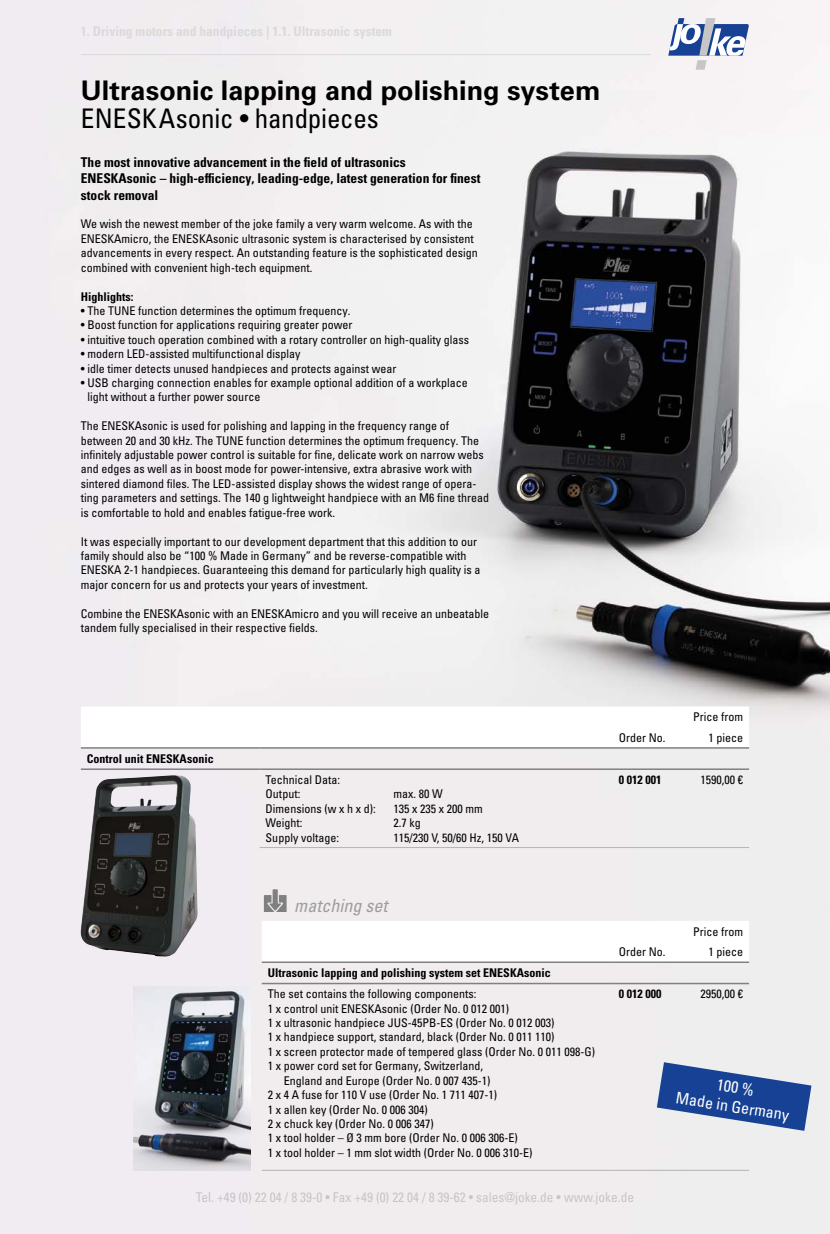
<style>
.page{position:relative;width:830px;height:1234px;background:#fff}
.page>*{position:absolute;margin:0;border:0;box-sizing:border-box;transform-origin:0 0}
.t1{font:700 27px "Univers LT Pro 65";color:#000}
.t2{font:condensed 27px "Univers LT Pro";letter-spacing:-.005em;color:#000}
.t3{font:italic condensed 18px "Univers LT Pro";color:#9d9d9c}
.t4{font:condensed 16.05px/19.4px "Univers LT Pro";color:#fff;text-align:center}
.t5{font:700 condensed 13.5px/16.2px "Univers LT Pro";color:#000}
.t6{font:condensed 13.5px "Univers LT Pro";color:#c6c6c6}
.t7{font:700 condensed 13.5px "Univers LT Pro";color:#dadada}
.t8{font:condensed 12px/14.4px "Univers LT Pro";color:#000}
.t9{font:700 condensed 12px "Univers LT Pro";color:#000}
</style>
<div class="page">
<img style="left:0;top:0;width:829px;height:1233px">
<img style="left:79px;top:775px;width:119px;height:182px">
<img style="left:133px;top:986px;width:117px;height:183px">
<svg style="left:668px;top:18px;width:80px;height:52px"></svg>
<hr style="left:81px;top:54px;width:570px;height:1px;background:#dadada">
<svg style="left:81px;top:706px;width:667px;height:41px"></svg>
<hr style="left:680px;top:847px;width:68px;height:1px;background:#b3b3b3">
<hr style="left:612px;top:847px;width:68px;height:1px;background:#b3b3b3">
<hr style="left:259px;top:847px;width:353px;height:1px;background:#b3b3b3">
<hr style="left:259px;top:768px;width:353px;height:1px;background:#808080">
<hr style="left:612px;top:768px;width:68px;height:1px;background:#808080">
<hr style="left:680px;top:768px;width:68px;height:1px;background:#808080">
<hr style="left:81px;top:768px;width:178px;height:1px;background:#808080">
<hr style="left:680px;top:747px;width:68px;height:1px;background:#808080">
<hr style="left:612px;top:747px;width:68px;height:1px;background:#808080">
<hr style="left:259px;top:747px;width:353px;height:1px;background:#808080">
<hr style="left:81px;top:747px;width:178px;height:1px;background:#808080">
<svg style="left:261px;top:920px;width:487px;height:41px"></svg>
<hr style="left:680px;top:1169px;width:68px;height:1px;background:#b3b3b3">
<hr style="left:612px;top:1169px;width:68px;height:1px;background:#b3b3b3">
<hr style="left:261px;top:1169px;width:351px;height:1px;background:#b3b3b3">
<hr style="left:261px;top:982px;width:351px;height:2px;background:#808080">
<hr style="left:612px;top:982px;width:68px;height:2px;background:#808080">
<hr style="left:680px;top:982px;width:68px;height:2px;background:#808080">
<hr style="left:680px;top:961px;width:68px;height:1px;background:#808080">
<hr style="left:612px;top:961px;width:68px;height:1px;background:#808080">
<hr style="left:261px;top:961px;width:351px;height:1px;background:#808080">
<svg style="left:264px;top:889px;width:22px;height:22px"></svg>
<svg style="left:656px;top:1061px;width:155px;height:69px"></svg>
<p class="t7" style="left:81px;top:23px;width:312px">1. Driving motors and handpieces | 1.1. Ultrasonic system</p>
<h1 class="t1" style="left:81px;top:75px;width:521px">Ultrasonic lapping and polishing system</h1>
<h1 class="t2" style="left:81px;top:101px;width:299px">ENESKAsonic • handpieces</h1>
<p class="t5" style="left:81px;top:154px;width:401px">The most innovative advancement in the field of ultrasonics<br>ENESKAsonic – high-efficiency, leading-edge, latest generation for finest stock removal</p>
<p class="t8" style="left:81px;top:217px;width:398px">We wish the newest member of the joke family a very warm welcome. As with the ENESKAmicro, the ENESKAsonic ultrasonic system is characterised by consistent advancements in every respect. An outstanding feature is the sophisticated design combined with convenient high-tech equipment.</p>
<p class="t9" style="left:81px;top:289px;width:54px">Highlights:</p>
<p class="t8" style="left:81px;top:303px;width:271px">• The TUNE function determines the optimum frequency.</p>
<p class="t8" style="left:81px;top:317px;width:273px">• Boost function for applications requiring greater power</p>
<p class="t8" style="left:81px;top:332px;width:389px">• intuitive touch operation combined with a rotary controller on high-quality glass</p>
<p class="t8" style="left:81px;top:346px;width:221px">• modern LED-assisted multifunctional display</p>
<p class="t8" style="left:81px;top:361px;width:317px">• idle timer detects unused handpieces and protects against wear</p>
<p class="t8" style="left:87px;top:375px;width:381px;text-indent:-7px">• USB charging connection enables for example optional addition of a workplace light without a further power source</p>
<p class="t8" style="left:81px;top:418px;width:409px">The ENESKAsonic is used for polishing and lapping in the frequency range of between 20 and 30 kHz. The TUNE function determines the optimum frequency. The infinitely adjustable power control is suitable for fine, delicate work on narrow webs and edges as well as in boost mode for power-intensive, extra abrasive work with sintered diamond files. The LED-assisted display shows the widest range of opera&shy;ting parameters and settings. The 140 g lightweight handpiece with an M6 fine thread is comfortable to hold and enables fatigue-free work.</p>
<p class="t8" style="left:81px;top:533px;width:401px">It was especially important to our development department that this addition to our family should also be “100 % Made in Germany” and be reverse-compatible with ENESKA 2-1 handpieces. Guaranteeing this demand for particularly high quality is a major concern for us and protects your years of investment.</p>
<p class="t8" style="left:81px;top:605px;width:409px">Combine the ENESKAsonic with an ENESKAmicro and you will receive an unbeatable tandem fully specialised in their respective fields.</p>
<p class="t9" style="left:87px;top:750px;width:128px">Control unit ENESKAsonic</p>
<p class="t8" style="left:265px;top:772px;width:76px">Technical Data:<br>Output:</p>
<p class="t8" style="left:393px;top:786px;width:51px">max. 80 W</p>
<p class="t8" style="left:265px;top:800px;width:111px">Dimensions (w x h x d):</p>
<p class="t8" style="left:393px;top:800px;width:91px">135 x 235 x 200 mm</p>
<p class="t8" style="left:265px;top:815px;width:38px">Weight:</p>
<p class="t8" style="left:393px;top:815px;width:29px">2.7 kg</p>
<p class="t8" style="left:265px;top:829px;width:75px">Supply voltage:</p>
<p class="t8" style="left:393px;top:829px;width:127px">115/230 V, 50/60 Hz, 150 VA</p>
<h2 class="t3" style="left:294px;top:893px;width:94px">matching set</h2>
<p class="t9" style="left:267px;top:965px;width:284px">Ultrasonic lapping and polishing system set ENESKAsonic</p>
<p class="t8" style="left:267px;top:986px;width:210px">The set contains the following components:</p>
<p class="t8" style="left:267px;top:1000px;width:243px">1 x control unit ENESKAsonic (Order No. 0 012 001)</p>
<p class="t8" style="left:267px;top:1015px;width:288px">1 x ultrasonic handpiece JUS-45PB-ES (Order No. 0 012 003)</p>
<p class="t8" style="left:267px;top:1029px;width:288px">1 x handpiece support, standard, black (Order No. 0 011 110)</p>
<p class="t8" style="left:267px;top:1043px;width:329px">1 x screen protector made of tempered glass (Order No. 0 011 098-G)</p>
<p class="t8" style="left:267px;top:1058px;width:217px">1 x power cord set for Germany, Switzerland,</p>
<p class="t8" style="left:283px;top:1072px;width:208px">England and Europe (Order No. 0 007 435-1)</p>
<p class="t8" style="left:267px;top:1087px;width:231px">2 x 4 A fuse for 110 V use (Order No. 1 711 407-1)</p>
<p class="t8" style="left:267px;top:1101px;width:161px">1 x allen key (Order No. 0 006 304)</p>
<p class="t8" style="left:267px;top:1115px;width:167px">2 x chuck key (Order No. 0 006 347)</p>
<p class="t8" style="left:267px;top:1130px;width:251px">1 x tool holder – Ø 3 mm bore (Order No. 0 006 306-E)</p>
<p class="t8" style="left:267px;top:1144px;width:266px">1 x tool holder – 1 mm slot width (Order No. 0 006 310-E)</p>
<p class="t8" style="left:618px;top:730px;width:48px">Order No.</p>
<p class="t8" style="left:692px;top:706px;width:51px;line-height:20.7px;text-align:right">Price from<br>1 piece</p>
<p class="t9" style="left:618px;top:772px;width:44px">0 012 001</p>
<p class="t8" style="left:700px;top:772px;width:44px">1590,00 €</p>
<p class="t8" style="left:618px;top:944px;width:48px">Order No.</p>
<p class="t8" style="left:692px;top:920px;width:51px;line-height:20.7px;text-align:right">Price from<br>1 piece</p>
<p class="t9" style="left:618px;top:986px;width:44px">0 012 000</p>
<p class="t8" style="left:700px;top:986px;width:44px">2950,00 €</p>
<h3 class="t4" style="left:680px;top:1068px;width:116px;rotate:9deg">100 %<br>Made in Germany</h3>
<p class="t6" style="left:196px;top:1188px;width:439px">Tel. +49 (0) 22 04 / 8 39-0 • Fax +49 (0) 22 04 / 8 39-62 • sales@joke.de • www.joke.de</p>
</div>
